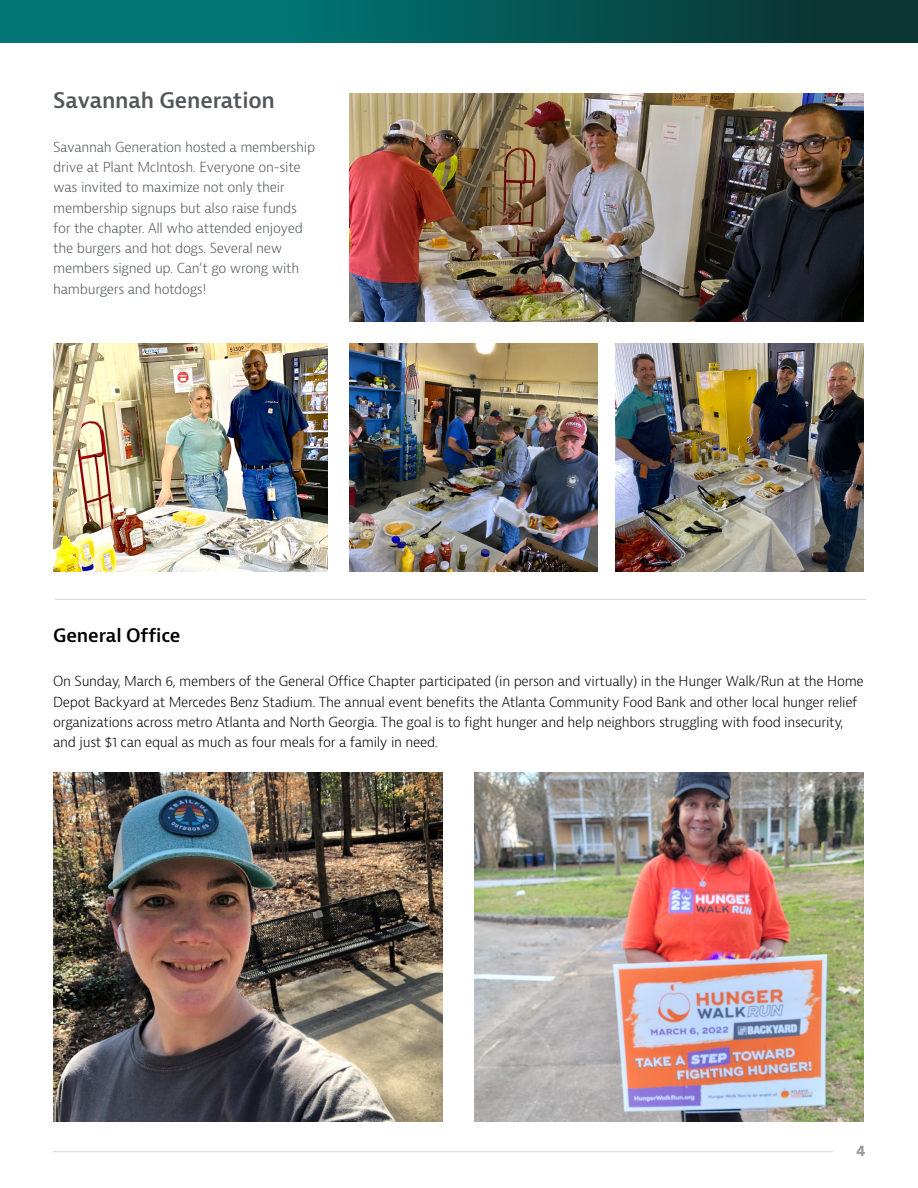
<style>
.page{position:relative;width:918px;height:1188px;background:#fff}
.page>*{position:absolute;margin:0;border:0;box-sizing:border-box;transform-origin:0 0}
.t1{font:600 21px "Bernina Sans";letter-spacing:-.01em;color:#54565b}
.t2{font:600 18px "Bernina Sans";letter-spacing:-.01em;color:#000}
.t3{font:700 15px "Bernina Sans";color:#97989a}
.t4{font:300 13.5px/20.2px "Bernina Sans";letter-spacing:-.02em;color:#000}
.t5{font:300 13.5px/20.2px "Bernina Sans";letter-spacing:-.02em;color:#54565b}
</style>
<div class="page">
<div style="left:0;top:0;width:918px;height:43px;background:linear-gradient(to right,#008484,#0a3331)"></div>
<hr style="left:53px;top:1151px;width:780px;height:1px;background:#d9d8d6">
<img style="left:53px;top:343px;width:275px;height:228px">
<img style="left:349px;top:94px;width:515px;height:228px">
<img style="left:53px;top:773px;width:390px;height:349px">
<img style="left:474px;top:773px;width:390px;height:349px">
<img style="left:349px;top:343px;width:248px;height:228px">
<img style="left:616px;top:343px;width:248px;height:228px">
<hr style="left:55px;top:599px;width:811px;height:1px;background:#d9d8d6">
<h1 class="t1" style="left:53px;top:86px;width:223px">Savannah Generation</h1>
<p class="t5" style="left:53px;top:137px;width:264px">Savannah Generation hosted a membership drive at Plant McIntosh. Everyone on-site was invited to maximize not only their membership signups but also raise funds for the chapter. All who attended enjoyed the burgers and hot dogs. Several new members signed up. Can’t go wrong with hamburgers and hotdogs!</p>
<h2 class="t2" style="left:53px;top:624px;width:129px">General Office</h2>
<p class="t4" style="left:53px;top:672px;width:812px">On Sunday, March 6, members of the General Office Chapter participated (in person and virtually) in the Hunger Walk/Run at the Home Depot Backyard at Mercedes Benz Stadium. The annual event benefits the Atlanta Community Food Bank and other local hunger relief organizations across metro Atlanta and North Georgia. The goal is to fight hunger and help neighbors struggling with food insecurity, and just $1 can equal as much as four meals for a family in need.</p>
<p class="t3" style="left:856px;top:1141px;width:11px">4</p>
</div>
